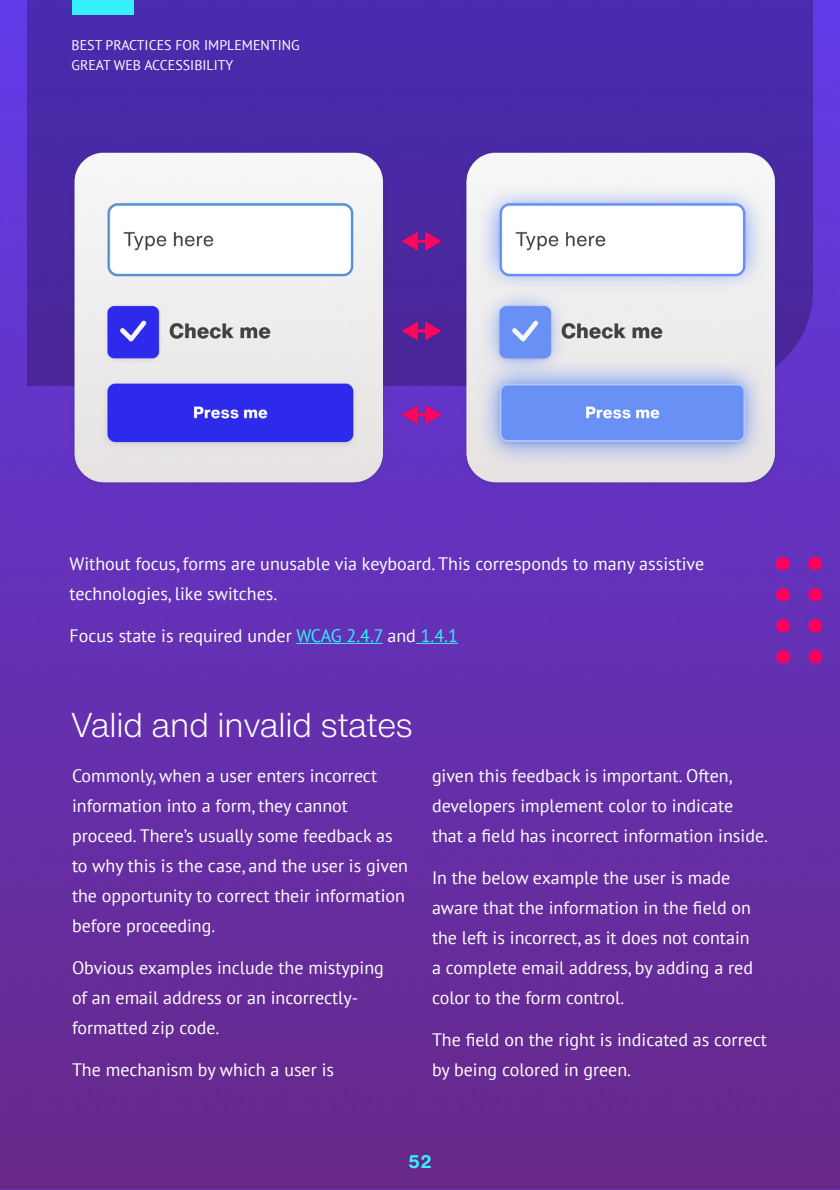
<style>
.page{position:relative;width:840px;height:1190px;background:#fff}
.page>*{position:absolute;margin:0;border:0;box-sizing:border-box;transform-origin:0 0}
.Sub_Title_1{font:300 33.8px "Helvetica Now Text";letter-spacing:-.025em;color:#fff}
.Body_Text{font:18px/30px "PT Sans";color:#fff}
.t1{font:700 18px "Helvetica Now Text";color:#35f1f9}
.Body_Text-2{font:14px/20px "PT Sans";color:#fff}
.s1{color:#35f1f9}
</style>
<div class="page">
<img style="left:0;top:0;width:840px;height:1188px">
<svg style="left:27px;top:0;width:786px;height:386px;background:#492aa9"></svg>
<hr style="left:296px;top:643px;width:87px;height:1px;background:#35f1f9">
<hr style="left:416px;top:643px;width:42px;height:1px;background:#35f1f9">
<img style="left:67px;top:147px;width:715px;height:345px">
<div style="left:776px;top:557px;width:14px;height:13px;background:#ff005c;border-radius:50%"></div>
<div style="left:808px;top:557px;width:14px;height:13px;background:#ff005c;border-radius:50%"></div>
<div style="left:776px;top:588px;width:14px;height:13px;background:#ff005c;border-radius:50%"></div>
<div style="left:808px;top:588px;width:14px;height:13px;background:#ff005c;border-radius:50%"></div>
<div style="left:776px;top:619px;width:14px;height:14px;background:#ff005c;border-radius:50%"></div>
<div style="left:808px;top:619px;width:14px;height:13px;background:#ff005c;border-radius:50%"></div>
<div style="left:776px;top:650px;width:14px;height:14px;background:#ff005c;border-radius:50%"></div>
<div style="left:809px;top:650px;width:13px;height:14px;background:#ff005c;border-radius:50%"></div>
<div style="left:72px;top:0;width:61px;height:15px;background:#35f1f9"></div>
<p class="Body_Text-2" style="left:72px;top:34px;width:230px">BEST PRACTICES FOR IMPLEMENTING<br>GREAT WEB ACCESSIBILITY</p>
<p class="Body_Text" style="left:70px;top:548px;width:636px">Without focus, forms are unusable via keyboard. This corresponds to many assistive technologies, like switches.</p>
<p class="Body_Text" style="left:70px;top:620px;width:390px">Focus state is required under <span class="s1">WCAG 2.4.7</span> and <span class="s1">1.4.1</span></p>
<p class="Sub_Title_1" style="left:71px;top:699px;width:344px">Valid and invalid states</p>
<p class="Body_Text" style="left:72px;top:761px;width:338px">Commonly, when a user enters incorrect information into a form, they cannot proceed. There’s usually some feedback as to why this is the case, and the user is given the opportunity to correct their information before proceeding.</p>
<p class="Body_Text" style="left:72px;top:953px;width:313px">Obvious examples include the mistyping of an email address or an incorrectly&shy;formatted zip code.</p>
<p class="Body_Text" style="left:72px;top:1055px;width:264px">The mechanism by which a user is</p>
<p class="Body_Text" style="left:432px;top:761px;width:338px">given this feedback is important. Often, developers implement color to indicate that a field has incorrect information inside.</p>
<p class="Body_Text" style="left:432px;top:863px;width:323px">In the below example the user is made aware that the information in the field on the left is incorrect, as it does not contain a complete email address, by adding a red color to the form control.</p>
<p class="Body_Text" style="left:432px;top:1025px;width:336px">The field on the right is indicated as correct by being colored in green.</p>
<p class="t1" style="left:408px;top:1148px;width:25px">52</p>
</div>
